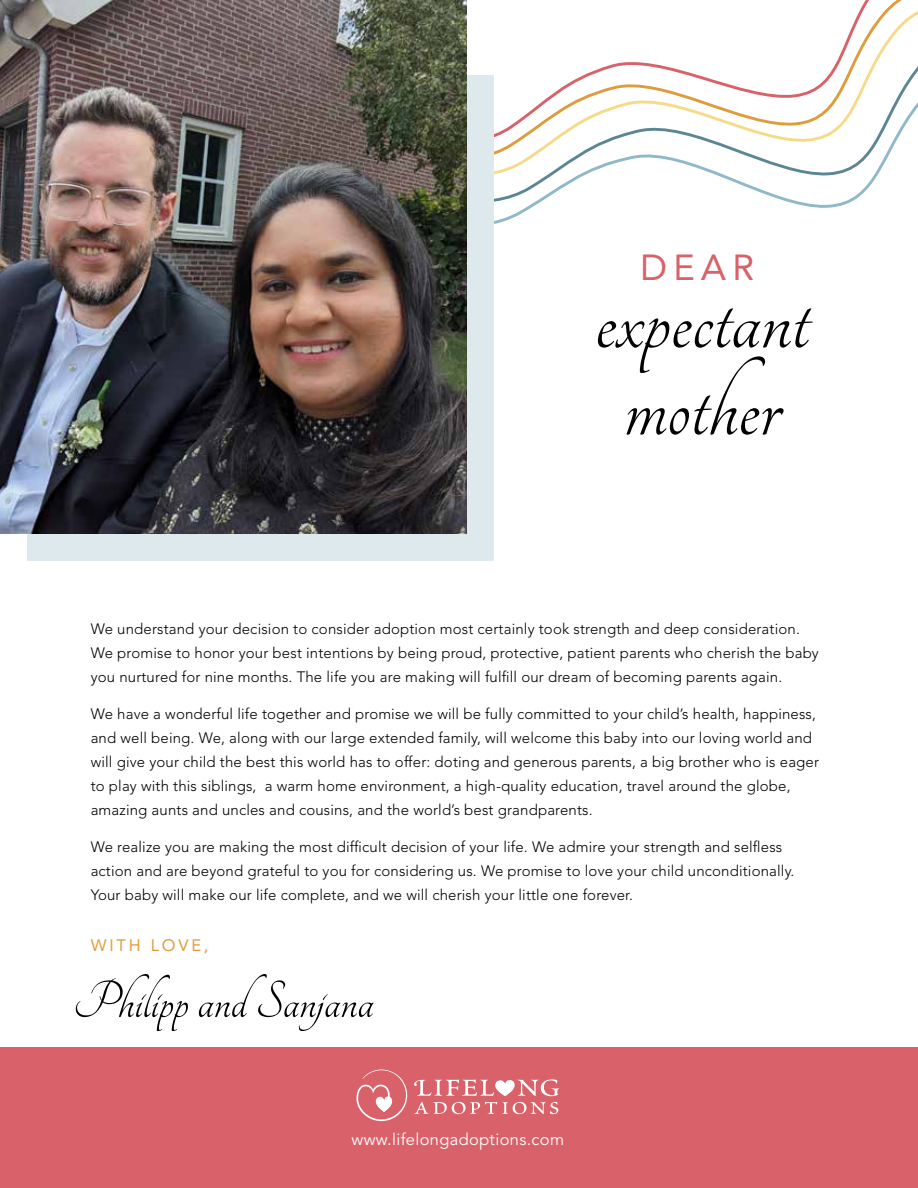
<style>
.page{position:relative;width:918px;height:1188px;background:#fff}
.page>*{position:absolute;margin:0;border:0;box-sizing:border-box;transform-origin:0 0}
.t1{font:103.5px/87px "Tangerine";color:#000}
.t2{font:57px "Tangerine";color:#000}
.t3{font:36px "Avenir LT Std";color:#d8616a}
.t4{font:16.5px "Avenir LT Std";letter-spacing:.02em;color:#fff}
.t5{font:16.5px "Avenir LT Std";letter-spacing:.17em;color:#df9c3c}
.t6{font:300 15px/24px "Avenir LT Std";letter-spacing:.01em;color:#000}
</style>
<div class="page">
<svg style="left:494px;top:44px;width:424px;height:180px"></svg>
<div style="left:0;top:1048px;width:918px;height:140px;background:#d8616a"></div>
<svg style="left:414px;top:1102px;width:144px;height:12px"></svg>
<svg style="left:356px;top:1070px;width:52px;height:51px"></svg>
<svg style="left:414px;top:1079px;width:145px;height:17px"></svg>
<div style="left:27px;top:75px;width:467px;height:485px;background:#dde9ed"></div>
<img style="left:0;top:0;width:467px;height:533px">
<h3 class="t3" style="left:641px;top:246px;width:115px">DEAR</h3>
<h1 class="t1" style="left:595px;top:279px;width:215px">expectant mother</h1>
<p class="t6" style="left:91px;top:617px;width:730px">We understand your decision to consider adoption most certainly took strength and deep consideration.<br>We promise to honor your best intentions by being proud, protective, patient parents who cherish the baby you nurtured for nine months. The life you are making will fulfill our dream of becoming parents again.</p>
<p class="t6" style="left:91px;top:702px;width:730px">We have a wonderful life together and promise we will be fully committed to your child’s health, happiness, and well being. We, along with our large extended family, will welcome this baby into our loving world and will give your child the best this world has to offer: doting and generous parents, a big brother who is eager to play with this siblings, a warm home environment, a high-quality education, travel around the globe, amazing aunts and uncles and cousins, and the world’s best grandparents.</p>
<p class="t6" style="left:91px;top:835px;width:705px">We realize you are making the most difficult decision of your life. We admire your strength and selfless action and are beyond grateful to you for considering us. We promise to love your child unconditionally.<br>Your baby will make our life complete, and we will cherish your little one forever.</p>
<p class="t5" style="left:91px;top:935px;width:119px">WITH LOVE,</p>
<h2 class="t2" style="left:73px;top:973px;width:302px">Philipp and Sanjana</h2>
<p class="t4" style="left:351px;top:1130px;width:214px">www.lifelongadoptions.com</p>
</div>
